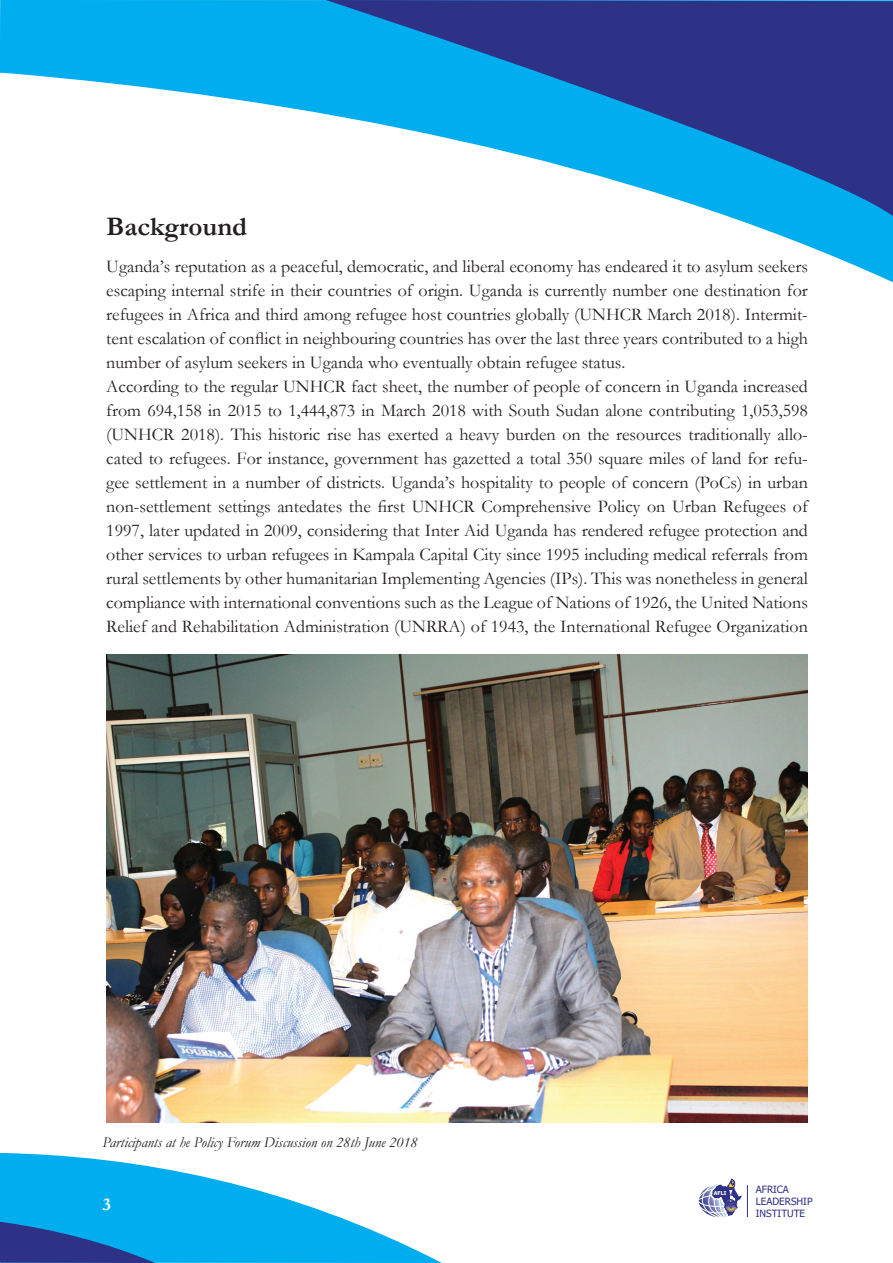
<style>
.page{position:relative;width:893px;height:1263px;background:#fff}
.page>*{position:absolute;margin:0;border:0;box-sizing:border-box;transform-origin:0 0}
.t1{font:700 27px "Garamond";color:#231f20}
.t2{font:18px/24px "Garamond";color:#231f20}
.t3{font:700 18px "Garamond";color:#fff}
.t4{font:italic 15px "Garamond";color:#231f20}
.t5{font:10.05px/12px "Tahoma";color:#2e3186}
.t6{font:700 5.4px "Tahoma";color:#fff}
</style>
<div class="page">
<svg style="left:2px;top:0;width:891px;height:282px"></svg>
<svg style="left:326px;top:0;width:567px;height:216px"></svg>
<svg style="left:0;top:0;width:2px;height:73px"></svg>
<svg style="left:0;top:1153px;width:442px;height:110px;fill:#00aeef"></svg>
<svg style="left:0;top:1222px;width:155px;height:41px;background:#1a65b1"></svg>
<svg style="left:698px;top:1179px;width:44px;height:39px"></svg>
<hr style="left:747px;top:1185px;width:1px;height:32px;background:#2e3186">
<img style="left:106px;top:655px;width:702px;height:468px">
<h1 class="t1" style="left:106px;top:208px;width:142px">Background</h1>
<p class="t2" style="left:106px;top:254px;width:703px">Uganda’s reputation as a peaceful, democratic, and liberal economy has endeared it to asylum seekers escaping internal strife in their countries of origin. Uganda is currently number one destination for refugees in Africa and third among refugee host countries globally (UNHCR March 2018). Intermit&shy;tent escalation of conflict in neighbouring countries has over the last three years contributed to a high number of asylum seekers in Uganda who eventually obtain refugee status.<br>According to the regular UNHCR fact sheet, the number of people of concern in Uganda increased from 694,158 in 2015 to 1,444,873 in March 2018 with South Sudan alone contributing 1,053,598 (UNHCR 2018). This historic rise has exerted a heavy burden on the resources traditionally allo&shy;cated to refugees. For instance, government has gazetted a total 350 square miles of land for refu&shy;gee settlement in a number of districts. Uganda’s hospitality to people of concern (PoCs) in urban non-settlement settings antedates the first UNHCR Comprehensive Policy on Urban Refugees of 1997, later updated in 2009, considering that Inter Aid Uganda has rendered refugee protection and other services to urban refugees in Kampala Capital City since 1995 including medical referrals from rural settlements by other humanitarian Implementing Agencies (IPs). This was nonetheless in general compliance with international conventions such as the League of Nations of 1926, the United Nations Relief and Rehabilitation Administration (UNRRA) of 1943, the International Refugee Organization</p>
<p class="t4" style="left:103px;top:1132px;width:316px">Participants at he Policy Forum Discussion on 28th June 2018</p>
<p class="t3" style="left:103px;top:1192px;width:10px">3</p>
<p class="t6" style="left:714px;top:1190px;width:14px">AFLI</p>
<p class="t5" style="left:756px;top:1184px;width:58px">AFRICA<br>LEADERSHIP<br>INSTITUTE</p>
</div>
